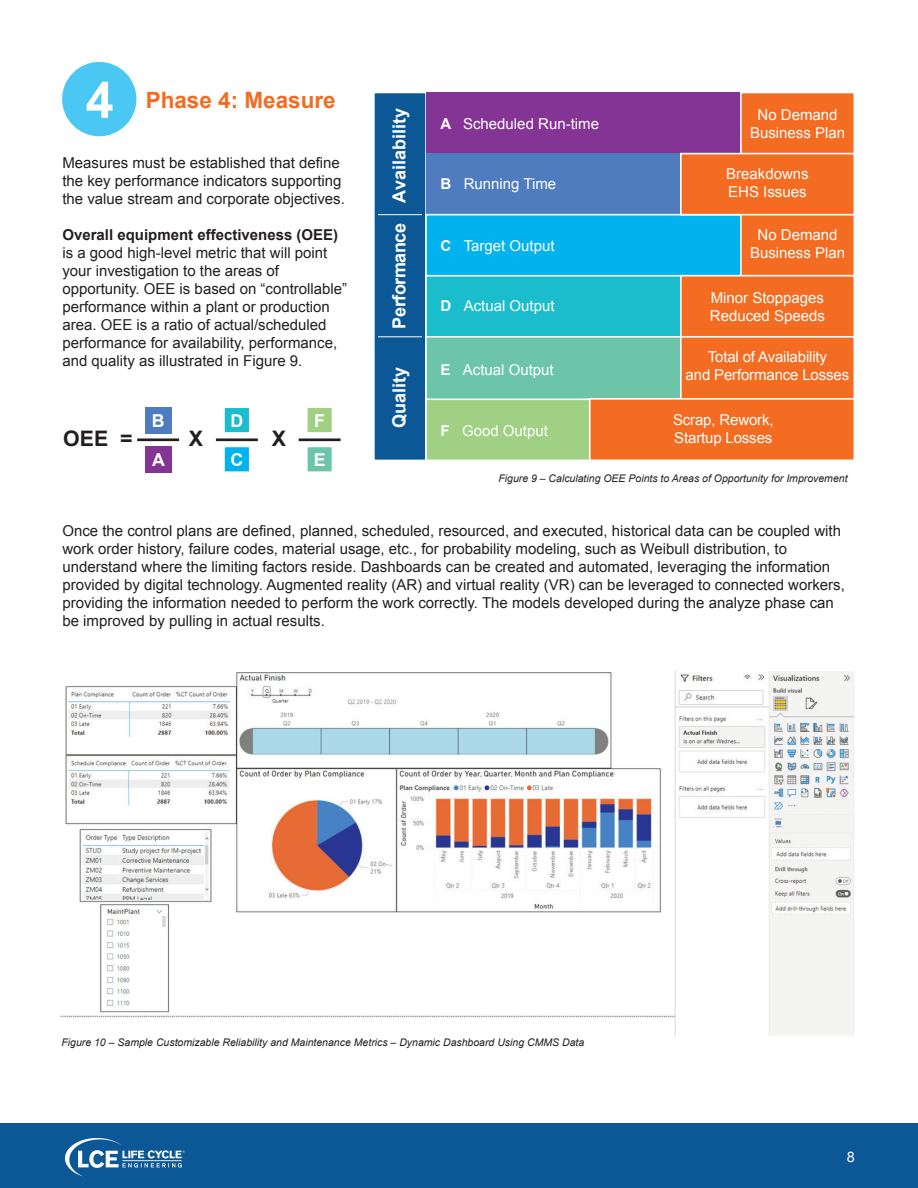
<style>
.page{position:relative;width:918px;height:1188px;background:#fff}
.page>*{position:absolute;margin:0;border:0;box-sizing:border-box;transform-origin:0 0}
.t1{font:700 50.25px "Arial";color:#fff}
.t2{font:700 22.5px "Arial";color:#f36c21}
.t3{font:700 21.3px "Arial";color:#231f20}
.t4{font:700 18px "Arial";color:#fff}
.t5{font:700 17.85px "Arial";color:#fff}
.t6{font:15px/18px "Arial";color:#231f20}
.t7{font:15px/18px "Arial";color:#fff}
.t8{font:700 15px "Arial";color:#231f20}
.t9{font:14.4px "Arial";color:#fff}
.t10{font:italic 10.5px "Arial";color:#231f20}
.s1{font-weight:700}
</style>
<div class="page">
<div style="left:0;top:1124px;width:918px;height:64px;background:#0c5896"></div>
<img style="left:65px;top:1138px;width:120px;height:39px">
<img style="left:60px;top:671px;width:794px;height:365px">
<div style="left:62px;top:62px;width:74px;height:74px;background:#4ac8f3;border-radius:50%"></div>
<div style="left:373px;top:92px;width:54px;height:369px;background:#0c5896;border:2px solid #fff"></div>
<div style="left:426px;top:93px;width:428px;height:62px;background:#843494"></div>
<div style="left:425px;top:397px;width:430px;height:64px;background:#a0d084;border:2px solid #fff"></div>
<div style="left:426px;top:154px;width:428px;height:62px;background:#4e7cbf"></div>
<div style="left:425px;top:214px;width:430px;height:64px;background:#00b3ee;border:2px solid #fff"></div>
<div style="left:425px;top:275px;width:430px;height:64px;background:#1bbccb;border:2px solid #fff"></div>
<div style="left:425px;top:336px;width:430px;height:64px;background:#6cc5a9;border:2px solid #fff"></div>
<hr style="left:378px;top:336px;width:44px;height:1px;background:#fff">
<hr style="left:378px;top:214px;width:44px;height:1px;background:#fff">
<div style="left:740px;top:92px;width:115px;height:64px;background:#f36c21;border:2px solid #fff"></div>
<div style="left:740px;top:212px;width:115px;height:65px;background:#f36c21;border:2px solid #fff"></div>
<div style="left:680px;top:153px;width:175px;height:62px;background:#f36c21;border:2px solid #fff"></div>
<div style="left:680px;top:275px;width:175px;height:63px;background:#f36c21;border:2px solid #fff"></div>
<div style="left:680px;top:336px;width:175px;height:64px;background:#f36c21;border:2px solid #fff"></div>
<div style="left:589px;top:398px;width:266px;height:63px;background:#f36c21;border:2px solid #fff"></div>
<div style="left:145px;top:407px;width:26px;height:26px;background:#4e7cbf"></div>
<div style="left:145px;top:446px;width:26px;height:26px;background:#843494"></div>
<hr style="left:137px;top:438px;width:42px;height:3px;background:#231f20">
<div style="left:223px;top:406px;width:28px;height:28px;background:#1bbccb;border:2px solid #fff"></div>
<div style="left:223px;top:445px;width:28px;height:28px;background:#00b3ee;border:2px solid #fff"></div>
<hr style="left:216px;top:438px;width:42px;height:3px;background:#231f20">
<div style="left:306px;top:406px;width:28px;height:28px;background:#a0d084;border:2px solid #fff"></div>
<div style="left:306px;top:445px;width:28px;height:28px;background:#6cc5a9;border:2px solid #fff"></div>
<hr style="left:299px;top:438px;width:42px;height:3px;background:#231f20">
<h1 class="t1" style="left:86px;top:67px;width:29px">4</h1>
<h2 class="t2" style="left:146px;top:85px;width:192px">Phase 4: Measure</h2>
<p class="t6" style="left:62px;top:154px;width:284px">Measures must be established that define the key performance indicators supporting the value stream and corporate objectives.</p>
<p class="t8" style="left:62px;top:225px;width:277px">Overall equipment effectiveness (OEE)</p>
<p class="t6" style="left:62px;top:244px;width:286px">is a good high-level metric that will point your investigation to the areas of opportunity. OEE is based on “controllable” performance within a plant or production area. OEE is a ratio of actual/scheduled performance for availability, performance, and quality as illustrated in Figure 9.</p>
<p class="t5" style="left:152px;top:408px;width:14px">B</p>
<p class="t5" style="left:152px;top:448px;width:14px">A</p>
<h3 class="t3" style="left:63px;top:425px;width:71px">OEE =</h3>
<h3 class="t3" style="left:189px;top:425px;width:16px">X</h3>
<p class="t5" style="left:230px;top:408px;width:14px">D</p>
<p class="t5" style="left:230px;top:448px;width:14px">C</p>
<h3 class="t3" style="left:272px;top:425px;width:16px">X</h3>
<p class="t5" style="left:314px;top:408px;width:12px">F</p>
<p class="t5" style="left:314px;top:448px;width:13px">E</p>
<p class="t4" style="left:387px;top:329px;width:222px;rotate:-90deg">Performance Availability</p>
<p class="t7" style="left:440px;top:115px;width:160px"><span class="s1">A</span> Scheduled Run-time</p>
<p class="t7" style="left:440px;top:175px;width:117px"><span class="s1">B</span> Running Time</p>
<p class="t7" style="left:440px;top:237px;width:116px"><span class="s1">C</span> Target Output</p>
<p class="t7" style="left:440px;top:297px;width:116px"><span class="s1">D</span> Actual Output</p>
<p class="t4" style="left:387px;top:428px;width:63px;rotate:-90deg">Quality</p>
<p class="t7" style="left:440px;top:361px;width:115px"><span class="s1">E</span> Actual Output</p>
<p class="t7" style="left:440px;top:422px;width:109px"><span class="s1">F</span> Good Output</p>
<p class="t7" style="left:750px;top:105px;width:97px;text-align:center">No Demand<br>Business Plan</p>
<p class="t7" style="left:726px;top:165px;width:84px">Breakdowns<br>EHS Issues</p>
<p class="t7" style="left:750px;top:226px;width:97px;text-align:center">No Demand<br>Business Plan</p>
<p class="t7" style="left:710px;top:289px;width:117px">Minor Stoppages<br>Reduced Speeds</p>
<p class="t7" style="left:686px;top:348px;width:165px;text-align:center">Total of Availability<br>and Performance Losses</p>
<p class="t7" style="left:673px;top:411px;width:102px">Scrap, Rework,<br>Startup Losses</p>
<p class="t10" style="left:498px;top:471px;width:351px">Figure 9 – Calculating OEE Points to Areas of Opportunity for Improvement</p>
<p class="t6" style="left:62px;top:522px;width:784px">Once the control plans are defined, planned, scheduled, resourced, and executed, historical data can be coupled with work order history, failure codes, material usage, etc., for probability modeling, such as Weibull distribution, to understand where the limiting factors reside. Dashboards can be created and automated, leveraging the information provided by digital technology. Augmented reality (AR) and virtual reality (VR) can be leveraged to connected workers, providing the information needed to perform the work correctly. The models developed during the analyze phase can be improved by pulling in actual results.</p>
<p class="t10" style="left:61px;top:1035px;width:524px">Figure 10 – Sample Customizable Reliability and Maintenance Metrics – Dynamic Dashboard Using CMMS Data</p>
<p class="t9" style="left:847px;top:1148px;width:10px">8</p>
</div>
